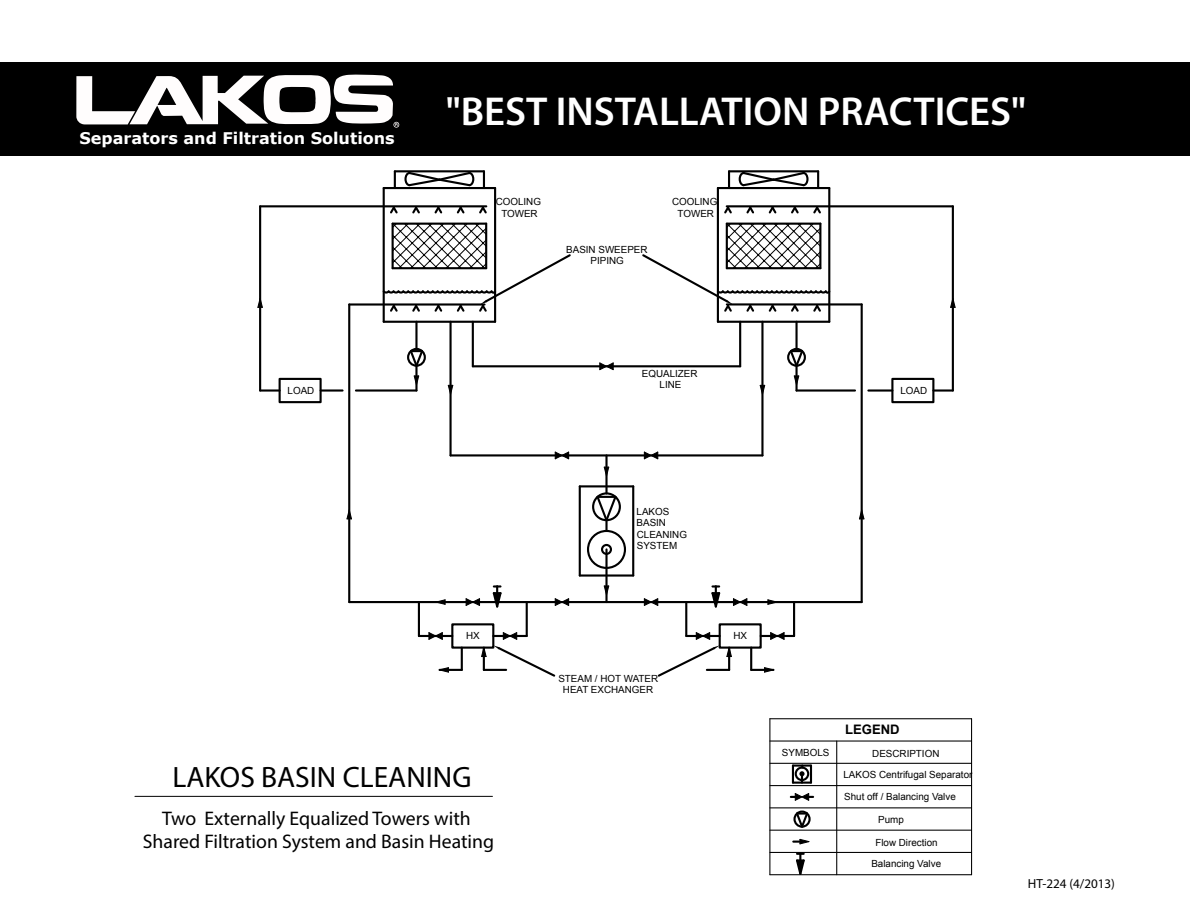
<style>
.page{position:relative;width:1190px;height:920px;background:#fff}
.page>*{position:absolute;margin:0;border:0;box-sizing:border-box;transform-origin:0 0}
.t1{font:600 40.5px "Myriad Pro";color:#fff}
.t2{font:29.55px "Myriad Pro";color:#000}
.t3{font:19.65px/23.7px "Myriad Pro";color:#000;text-align:center}
.t4{font:700 16.05px "Verdana";color:#fff}
.t5{font:13.2px "Myriad Pro";color:#000}
.t6{font:700 13.05px "Arial";color:#000}
.t7{font:9.9px/11.2px "Arial";color:#000;text-align:center}
</style>
<div class="page">
<div style="left:0;top:63px;width:1190px;height:93px;background:#000"></div>
<svg style="left:76px;top:74px;width:323px;height:54px"></svg>
<hr style="left:135px;top:795px;width:357px;height:1px;background:#000">
<hr style="left:472px;top:322px;width:2px;height:44px;background:#000">
<hr style="left:739px;top:322px;width:2px;height:44px;background:#000">
<hr style="left:473px;top:365px;width:267px;height:2px;background:#000">
<hr style="left:449px;top:322px;width:2px;height:133px;background:#000">
<hr style="left:761px;top:322px;width:2px;height:133px;background:#000">
<hr style="left:450px;top:454px;width:312px;height:2px;background:#000">
<hr style="left:384px;top:321px;width:111px;height:2px;background:#000">
<hr style="left:494px;top:188px;width:2px;height:134px;background:#000">
<hr style="left:384px;top:187px;width:111px;height:2px;background:#000">
<hr style="left:382px;top:188px;width:3px;height:134px;background:#000">
<svg style="left:394px;top:171px;width:2px;height:16px"></svg>
<hr style="left:395px;top:170px;width:89px;height:2px;background:#000">
<svg style="left:483px;top:171px;width:2px;height:16px"></svg>
<hr style="left:392px;top:222px;width:94px;height:3px;background:#000">
<svg style="left:388px;top:207px;width:11px;height:7px"></svg>
<svg style="left:410px;top:207px;width:12px;height:7px"></svg>
<svg style="left:433px;top:207px;width:11px;height:7px"></svg>
<svg style="left:455px;top:207px;width:11px;height:7px"></svg>
<svg style="left:477px;top:205px;width:11px;height:9px"></svg>
<svg style="left:403px;top:170px;width:72px;height:17px"></svg>
<hr style="left:718px;top:321px;width:111px;height:2px;background:#000">
<hr style="left:828px;top:188px;width:2px;height:134px;background:#000">
<hr style="left:718px;top:187px;width:111px;height:2px;background:#000">
<hr style="left:717px;top:188px;width:2px;height:134px;background:#000">
<svg style="left:728px;top:171px;width:2px;height:16px"></svg>
<hr style="left:729px;top:170px;width:89px;height:2px;background:#000">
<svg style="left:817px;top:171px;width:2px;height:16px"></svg>
<hr style="left:727px;top:222px;width:93px;height:3px;background:#000">
<svg style="left:724px;top:205px;width:9px;height:9px"></svg>
<svg style="left:744px;top:207px;width:12px;height:7px"></svg>
<svg style="left:767px;top:207px;width:11px;height:7px"></svg>
<svg style="left:789px;top:207px;width:11px;height:7px"></svg>
<svg style="left:811px;top:207px;width:11px;height:7px"></svg>
<svg style="left:737px;top:170px;width:72px;height:17px"></svg>
<hr style="left:349px;top:303px;width:135px;height:2px;background:#000">
<hr style="left:348px;top:304px;width:2px;height:298px;background:#000">
<hr style="left:727px;top:303px;width:134px;height:2px;background:#000">
<hr style="left:860px;top:304px;width:2px;height:298px;background:#000">
<hr style="left:349px;top:601px;width:512px;height:2px;background:#000">
<hr style="left:260px;top:205px;width:226px;height:2px;background:#000">
<hr style="left:259px;top:206px;width:2px;height:184px;background:#000">
<hr style="left:260px;top:389px;width:20px;height:2px;background:#000">
<hr style="left:320px;top:389px;width:22px;height:2px;background:#000">
<hr style="left:356px;top:389px;width:60px;height:2px;background:#000">
<hr style="left:415px;top:365px;width:2px;height:25px;background:#000">
<hr style="left:415px;top:322px;width:2px;height:27px;background:#000">
<div style="left:278px;top:378px;width:44px;height:25px;border:2px solid #000"></div>
<div style="left:407px;top:348px;width:19px;height:19px;border:2px solid #000;border-radius:50%"></div>
<svg style="left:408px;top:348px;width:17px;height:20px"></svg>
<svg style="left:413px;top:374px;width:7px;height:12px"></svg>
<svg style="left:257px;top:297px;width:6px;height:11px"></svg>
<svg style="left:598px;top:362px;width:16px;height:9px"></svg>
<svg style="left:554px;top:451px;width:16px;height:9px"></svg>
<svg style="left:643px;top:451px;width:16px;height:9px"></svg>
<svg style="left:447px;top:384px;width:7px;height:11px"></svg>
<svg style="left:759px;top:384px;width:7px;height:11px"></svg>
<hr style="left:726px;top:205px;width:226px;height:2px;background:#000">
<hr style="left:951px;top:206px;width:3px;height:184px;background:#000">
<svg style="left:934px;top:389px;width:18px;height:2px"></svg>
<hr style="left:868px;top:389px;width:24px;height:2px;background:#000">
<hr style="left:796px;top:389px;width:59px;height:2px;background:#000">
<hr style="left:795px;top:365px;width:2px;height:25px;background:#000">
<hr style="left:795px;top:322px;width:2px;height:27px;background:#000">
<div style="left:787px;top:348px;width:19px;height:19px;border:2px solid #000;border-radius:50%"></div>
<svg style="left:788px;top:348px;width:17px;height:20px"></svg>
<svg style="left:793px;top:374px;width:7px;height:12px"></svg>
<svg style="left:950px;top:297px;width:6px;height:11px"></svg>
<div style="left:891px;top:378px;width:43px;height:25px;border:2px solid #000"></div>
<hr style="left:605px;top:455px;width:2px;height:38px;background:#000">
<hr style="left:605px;top:549px;width:2px;height:53px;background:#000">
<hr style="left:580px;top:485px;width:53px;height:2px;background:#000">
<hr style="left:632px;top:486px;width:2px;height:89px;background:#000">
<hr style="left:580px;top:574px;width:53px;height:2px;background:#000">
<hr style="left:578px;top:486px;width:3px;height:89px;background:#000">
<div style="left:592px;top:492px;width:29px;height:29px;border:2px solid #000;border-radius:50%"></div>
<div style="left:587px;top:530px;width:39px;height:39px;border:2px solid #000;border-radius:50%"></div>
<div style="left:601px;top:544px;width:11px;height:11px;border:2px solid #000;border-radius:50%"></div>
<svg style="left:595px;top:494px;width:23px;height:37px"></svg>
<svg style="left:603px;top:466px;width:7px;height:11px"></svg>
<svg style="left:603px;top:584px;width:7px;height:12px"></svg>
<svg style="left:643px;top:598px;width:16px;height:8px"></svg>
<svg style="left:554px;top:598px;width:16px;height:8px"></svg>
<svg style="left:465px;top:598px;width:16px;height:8px"></svg>
<svg style="left:732px;top:598px;width:16px;height:8px"></svg>
<div style="left:451px;top:623px;width:43px;height:25px;border:2px solid #000"></div>
<hr style="left:419px;top:635px;width:33px;height:2px;background:#000">
<hr style="left:418px;top:602px;width:2px;height:34px;background:#000">
<hr style="left:525px;top:602px;width:3px;height:34px;background:#000">
<svg style="left:427px;top:632px;width:17px;height:8px"></svg>
<svg style="left:435px;top:599px;width:11px;height:6px"></svg>
<svg style="left:491px;top:585px;width:12px;height:23px"></svg>
<div style="left:718px;top:623px;width:43px;height:25px;border:2px solid #000"></div>
<hr style="left:685px;top:602px;width:2px;height:34px;background:#000">
<hr style="left:760px;top:635px;width:34px;height:2px;background:#000">
<hr style="left:793px;top:602px;width:2px;height:34px;background:#000">
<svg style="left:769px;top:632px;width:16px;height:8px"></svg>
<svg style="left:710px;top:585px;width:11px;height:23px"></svg>
<svg style="left:766px;top:599px;width:12px;height:6px"></svg>
<hr style="left:461px;top:647px;width:2px;height:23px;background:#000">
<hr style="left:439px;top:668px;width:23px;height:3px;background:#000">
<hr style="left:483px;top:647px;width:2px;height:23px;background:#000">
<hr style="left:484px;top:668px;width:22px;height:3px;background:#000">
<svg style="left:438px;top:667px;width:12px;height:6px"></svg>
<svg style="left:480px;top:646px;width:7px;height:11px"></svg>
<hr style="left:750px;top:647px;width:2px;height:23px;background:#000">
<hr style="left:751px;top:668px;width:22px;height:3px;background:#000">
<hr style="left:728px;top:647px;width:2px;height:23px;background:#000">
<hr style="left:707px;top:668px;width:22px;height:3px;background:#000">
<svg style="left:763px;top:667px;width:11px;height:6px"></svg>
<svg style="left:725px;top:646px;width:7px;height:11px"></svg>
<svg style="left:493px;top:631px;width:63px;height:46px"></svg>
<svg style="left:657px;top:631px;width:62px;height:46px"></svg>
<svg style="left:381px;top:224px;width:190px;height:89px"></svg>
<svg style="left:642px;top:224px;width:190px;height:89px"></svg>
<svg style="left:346px;top:508px;width:6px;height:12px"></svg>
<svg style="left:859px;top:508px;width:6px;height:12px"></svg>
<hr style="left:769px;top:718px;width:1px;height:156px;background:#000">
<hr style="left:770px;top:718px;width:201px;height:1px;background:#000">
<hr style="left:971px;top:718px;width:1px;height:156px;background:#000">
<hr style="left:770px;top:829px;width:201px;height:1px;background:#000">
<hr style="left:770px;top:740px;width:201px;height:1px;background:#000">
<hr style="left:770px;top:762px;width:201px;height:1px;background:#000">
<hr style="left:770px;top:785px;width:201px;height:1px;background:#000">
<hr style="left:770px;top:807px;width:201px;height:1px;background:#000">
<hr style="left:770px;top:851px;width:201px;height:2px;background:#000">
<hr style="left:836px;top:741px;width:1px;height:133px;background:#000">
<div style="left:793px;top:810px;width:17px;height:17px;border:2px solid #000;border-radius:50%"></div>
<svg style="left:794px;top:810px;width:15px;height:18px"></svg>
<svg style="left:791px;top:793px;width:22px;height:8px"></svg>
<svg style="left:793px;top:838px;width:17px;height:7px"></svg>
<svg style="left:792px;top:764px;width:20px;height:19px"></svg>
<hr style="left:770px;top:874px;width:201px;height:1px;background:#000">
<svg style="left:794px;top:853px;width:12px;height:23px"></svg>
<h3 class="t4" style="left:79px;top:126px;width:317px">Separators and Filtration Solutions</h3>
<h1 class="t1" style="left:446px;top:85px;width:581px">"BEST INSTALLATION PRACTICES"</h1>
<p class="t7" style="left:495px;top:196px;width:47px">COOLING<br>TOWER</p>
<p class="t7" style="left:672px;top:196px;width:47px">COOLING<br>TOWER</p>
<p class="t7" style="left:566px;top:244px;width:83px">BASIN SWEEPER<br>PIPING</p>
<p class="t7" style="left:642px;top:368px;width:57px">EQUALIZER<br>LINE</p>
<p class="t7" style="left:287px;top:384px;width:28px">LOAD</p>
<p class="t7" style="left:900px;top:384px;width:28px">LOAD</p>
<p class="t7" style="left:636px;top:506px;width:52px;text-align:left">LAKOS<br>BASIN<br>CLEANING<br>SYSTEM</p>
<p class="t7" style="left:466px;top:630px;width:15px">HX</p>
<p class="t7" style="left:733px;top:630px;width:15px">HX</p>
<p class="t7" style="left:558px;top:672px;width:101px">STEAM / HOT WATER<br>HEAT EXCHANGER</p>
<h2 class="t2" style="left:172px;top:758px;width:300px">LAKOS BASIN CLEANING</h2>
<h3 class="t3" style="left:143px;top:805px;width:353px">Two Externally Equalized Towers with<br>Shared Filtration System and Basin Heating</h3>
<h3 class="t6" style="left:845px;top:721px;width:56px">LEGEND</h3>
<p class="t7" style="left:782px;top:746px;width:49px">SYMBOLS</p>
<p class="t7" style="left:843px;top:742px;width:130px;line-height:21.3px">DESCRIPTION<br>LAKOS Centrifugal Separator</p>
<p class="t7" style="left:844px;top:791px;width:113px">Shut off / Balancing Valve</p>
<p class="t7" style="left:878px;top:813px;width:27px">Pump</p>
<p class="t7" style="left:871px;top:831px;width:71px;line-height:21.3px">Flow Direction<br>Balancing Valve</p>
<h3 class="t5" style="left:1027px;top:875px;width:89px">HT-224 (4/2013)</h3>
</div>
